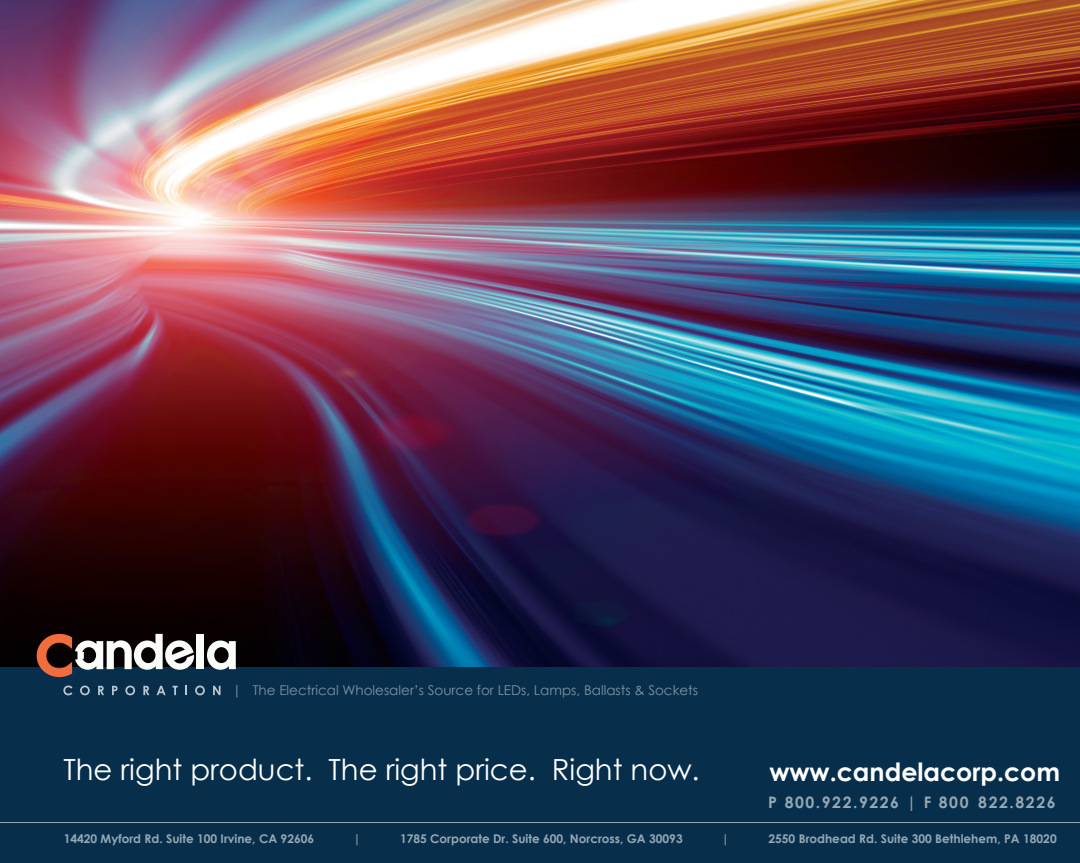
<style>
.page{position:relative;width:1080px;height:863px;background:#fff}
.page>*{position:absolute;margin:0;border:0;box-sizing:border-box;transform-origin:0 0}
.t1{font:29.1px "Century Gothic";color:#fff}
.t2{font:700 25.2px "Century Gothic";color:#fff}
.t3{font:700 15.75px "Century Gothic";letter-spacing:.1em;color:#95a8b3}
.t4{font:13.5px "Century Gothic";color:#7e93a2}
.t5{font:700 12px "Century Gothic";color:#95a8b3}
</style>
<div class="page">
<img style="left:0;top:0;width:1080px;height:668px">
<div style="left:0;top:668px;width:1080px;height:195px;background:#072f4c"></div>
<hr style="left:0;top:822px;width:1080px;height:1px;background:#95a8b3">
<svg style="left:63px;top:685px;width:9px;height:10px"></svg>
<svg style="left:80px;top:685px;width:10px;height:10px"></svg>
<svg style="left:98px;top:686px;width:6px;height:9px"></svg>
<svg style="left:112px;top:686px;width:6px;height:9px"></svg>
<svg style="left:125px;top:685px;width:10px;height:10px"></svg>
<svg style="left:143px;top:686px;width:6px;height:9px"></svg>
<svg style="left:157px;top:686px;width:9px;height:9px"></svg>
<svg style="left:173px;top:686px;width:5px;height:9px"></svg>
<svg style="left:185px;top:686px;width:2px;height:9px"></svg>
<svg style="left:195px;top:685px;width:10px;height:10px"></svg>
<svg style="left:213px;top:686px;width:8px;height:9px"></svg>
<div style="left:197px;top:634px;width:7px;height:34px;background:#fafcf8"></div>
<svg style="left:207px;top:640px;width:29px;height:30px"></svg>
<svg style="left:37px;top:634px;width:158px;height:43px"></svg>
<p class="t4" style="left:233px;top:681px;width:467px">| The Electrical Wholesaler’s Source for LEDs, Lamps, Ballasts &amp; Sockets</p>
<p class="t1" style="left:63px;top:748px;width:638px">The right product. The right price. Right now.</p>
<p class="t2" style="left:769px;top:752px;width:292px">www.candelacorp.com</p>
<p class="t3" style="left:768px;top:790px;width:289px">P 800.922.9226 | F 800 822.8226</p>
<p class="t5" style="left:64px;top:829px;width:252px">14420 Myford Rd. Suite 100 Irvine, CA 92606</p>
<p class="t5" style="left:353px;top:829px;width:9px">|</p>
<p class="t5" style="left:400px;top:829px;width:284px">1785 Corporate Dr. Suite 600, Norcross, GA 30093</p>
<p class="t5" style="left:722px;top:829px;width:9px">|</p>
<p class="t5" style="left:768px;top:829px;width:290px">2550 Brodhead Rd. Suite 300 Bethlehem, PA 18020</p>
</div>
